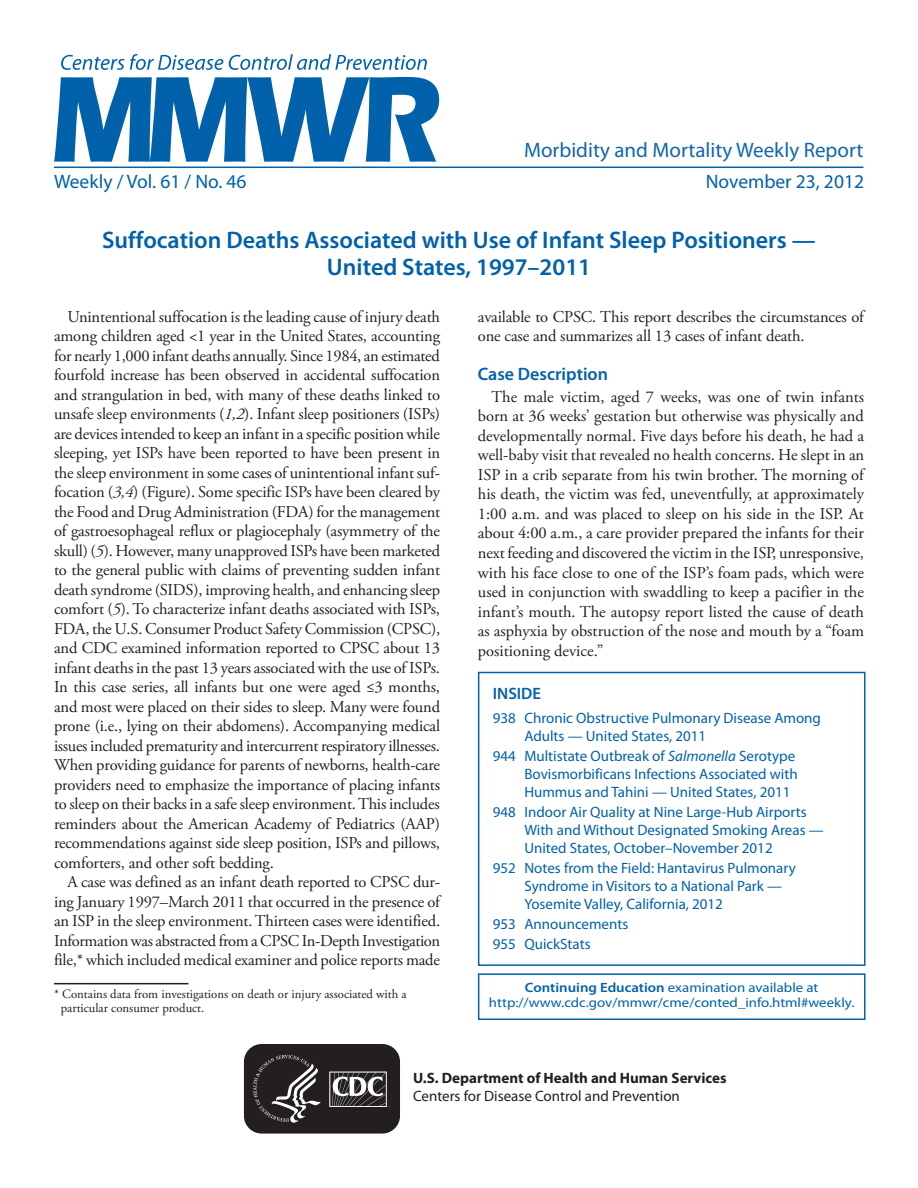
<style>
.page{position:relative;width:918px;height:1188px;background:#fff}
.page>*{position:absolute;margin:0;border:0;box-sizing:border-box;transform-origin:0 0}
.headline{font:600 24px/27px "Myriad Pro";color:#0161ab;text-align:center}
.t1{font:21px "Myriad Pro";color:#1167af}
.t2{font:19.5px "Myriad Pro";color:#0161ab}
.headline2{font:600 18px "Myriad Pro";color:#0161ab}
.body_copy{font:16.5px/19.5px "Adobe Garamond Pro";letter-spacing:-.01em;color:#231f20;text-align:justify}
.inside{font:600 16.5px "Myriad Pro";color:#0161ab}
.toc_headline_to_999{font:15px/18px "Myriad Pro";color:#0161ab}
.t3{font:700 15px "Myriad Pro";color:#231f20}
.t4{font:15px "Myriad Pro";color:#231f20}
.ce_callout_box{font:13.5px/15px "Myriad Pro";color:#0161ab;text-align:center;scale:1.1 1}
.footnote_w_rule_text{font:12.75px/14.2px "Adobe Garamond Pro";color:#231f20}
.s1{font-style:italic}
.s2{font-weight:600}
</style>
<div class="page">
<svg style="left:243px;top:1045px;width:157px;height:89px;background:#403c3d"></svg>
<hr style="left:54px;top:167px;width:810px;height:1px;background:#0161ab">
<svg style="left:54px;top:77px;width:385px;height:85px"></svg>
<svg style="left:61px;top:54px;width:366px;height:16px"></svg>
<div style="left:478px;top:973px;width:388px;height:47px;border:2px solid #0161ab"></div>
<hr style="left:54px;top:983px;width:134px;height:1px;background:#231f20">
<div style="left:478px;top:672px;width:388px;height:294px;border:2px solid #0161ab"></div>
<p class="t1" style="left:524px;top:137px;width:341px">Morbidity and Mortality Weekly Report</p>
<p class="t2" style="left:54px;top:169px;width:194px">Weekly / Vol. 61 / No. 46</p>
<p class="t2" style="left:706px;top:169px;width:160px">November 23, 2012</p>
<p class="headline" style="left:102px;top:225px;width:715px">Suffocation Deaths Associated with Use of Infant Sleep Positioners —<br>United States, 1997–2011</p>
<p class="body_copy" style="left:54px;top:307px;width:388px;text-indent:13px">Unintentional suffocation is the leading cause of injury death among children aged &lt;1 year in the United States, accounting for nearly 1,000 infant deaths annually. Since 1984, an estimated fourfold increase has been observed in accidental suffocation and strangulation in bed, with many of these deaths linked to unsafe sleep environments (<span class="s1">1,2</span>). Infant sleep positioners (ISPs) are devices intended to keep an infant in a specific position while sleeping, yet ISPs have been reported to have been present in the sleep environment in some cases of unintentional infant suf&shy;focation (<span class="s1">3,4</span>) (Figure). Some specific ISPs have been cleared by the Food and Drug Administration (FDA) for the management of gastroesophageal reflux or plagiocephaly (asymmetry of the skull) (<span class="s1">5</span>). However, many unapproved ISPs have been marketed to the general public with claims of preventing sudden infant death syndrome (SIDS), improving health, and enhancing sleep comfort (<span class="s1">5</span>). To characterize infant deaths associated with ISPs, FDA, the U.S. Consumer Product Safety Commission (CPSC), and CDC examined information reported to CPSC about 13 infant deaths in the past 13 years associated with the use of ISPs.<br>In this case series, all infants but one were aged ≤3 months, and most were placed on their sides to sleep. Many were found prone (i.e., lying on their abdomens). Accompanying medical issues included prematurity and intercurrent respiratory illnesses.<br>When providing guidance for parents of newborns, health-care providers need to emphasize the importance of placing infants to sleep on their backs in a safe sleep environment. This includes reminders about the American Academy of Pediatrics (AAP) recommendations against side sleep position, ISPs and pillows, comforters, and other soft bedding.</p>
<p class="body_copy" style="left:54px;top:873px;width:388px;text-indent:13px">A case was defined as an infant death reported to CPSC dur&shy;ing January 1997–March 2011 that occurred in the presence of an ISP in the sleep environment. Thirteen cases were identified.<br>Information was abstracted from a CPSC In-Depth Investigation file,* which included medical examiner and police reports made</p>
<p class="footnote_w_rule_text" style="left:61px;top:987px;width:347px;text-indent:-7px">* Contains data from investigations on death or injury associated with a particular consumer product.</p>
<p class="body_copy" style="left:478px;top:308px;width:388px">available to CPSC. This report describes the circumstances of one case and summarizes all 13 cases of infant death.</p>
<p class="headline2" style="left:478px;top:363px;width:132px">Case Description</p>
<p class="body_copy" style="left:478px;top:388px;width:388px;text-indent:13px">The male victim, aged 7 weeks, was one of twin infants born at 36 weeks’ gestation but otherwise was physically and developmentally normal. Five days before his death, he had a well-baby visit that revealed no health concerns. He slept in an ISP in a crib separate from his twin brother. The morning of his death, the victim was fed, uneventfully, at approximately 1:00 a.m. and was placed to sleep on his side in the ISP. At about 4:00 a.m., a care provider prepared the infants for their next feeding and discovered the victim in the ISP, unresponsive, with his face close to one of the ISP’s foam pads, which were used in conjunction with swaddling to keep a pacifier in the infant’s mouth. The autopsy report listed the cause of death as asphyxia by obstruction of the nose and mouth by a “foam positioning device.”</p>
<p class="inside" style="left:493px;top:683px;width:50px">INSIDE</p>
<p class="toc_headline_to_999" style="left:524px;top:708px;width:298px;text-indent:-32px">938 Chronic Obstructive Pulmonary Disease Among<br>Adults — United States, 2011</p>
<p class="toc_headline_to_999" style="left:524px;top:746px;width:275px;text-indent:-31px">944 Multistate Outbreak of <span class="s1">Salmonella</span> Serotype<br>Bovismorbificans Infections Associated with<br>Hummus and Tahini — United States, 2011</p>
<p class="toc_headline_to_999" style="left:524px;top:803px;width:301px;text-indent:-32px">948 Indoor Air Quality at Nine Large-Hub Airports<br>With and Without Designated Smoking Areas —<br>United States, October–November 2012</p>
<p class="toc_headline_to_999" style="left:524px;top:859px;width:273px;text-indent:-32px">952 Notes from the Field: Hantavirus Pulmonary<br>Syndrome in Visitors to a National Park —<br>Yosemite Valley, California, 2012</p>
<p class="toc_headline_to_999" style="left:493px;top:915px;width:137px">953 Announcements</p>
<p class="toc_headline_to_999" style="left:493px;top:935px;width:99px">955 QuickStats</p>
<p class="ce_callout_box" style="left:489px;top:980px;width:334px"><span class="s2">Continuing Education</span> examination available at http://www.cdc.gov/mmwr/cme/conted_info.html#weekly.</p>
<p class="t3" style="left:413px;top:1068px;width:315px">U.S. Department of Health and Human Services</p>
<p class="t4" style="left:413px;top:1087px;width:268px">Centers for Disease Control and Prevention</p>
</div>
